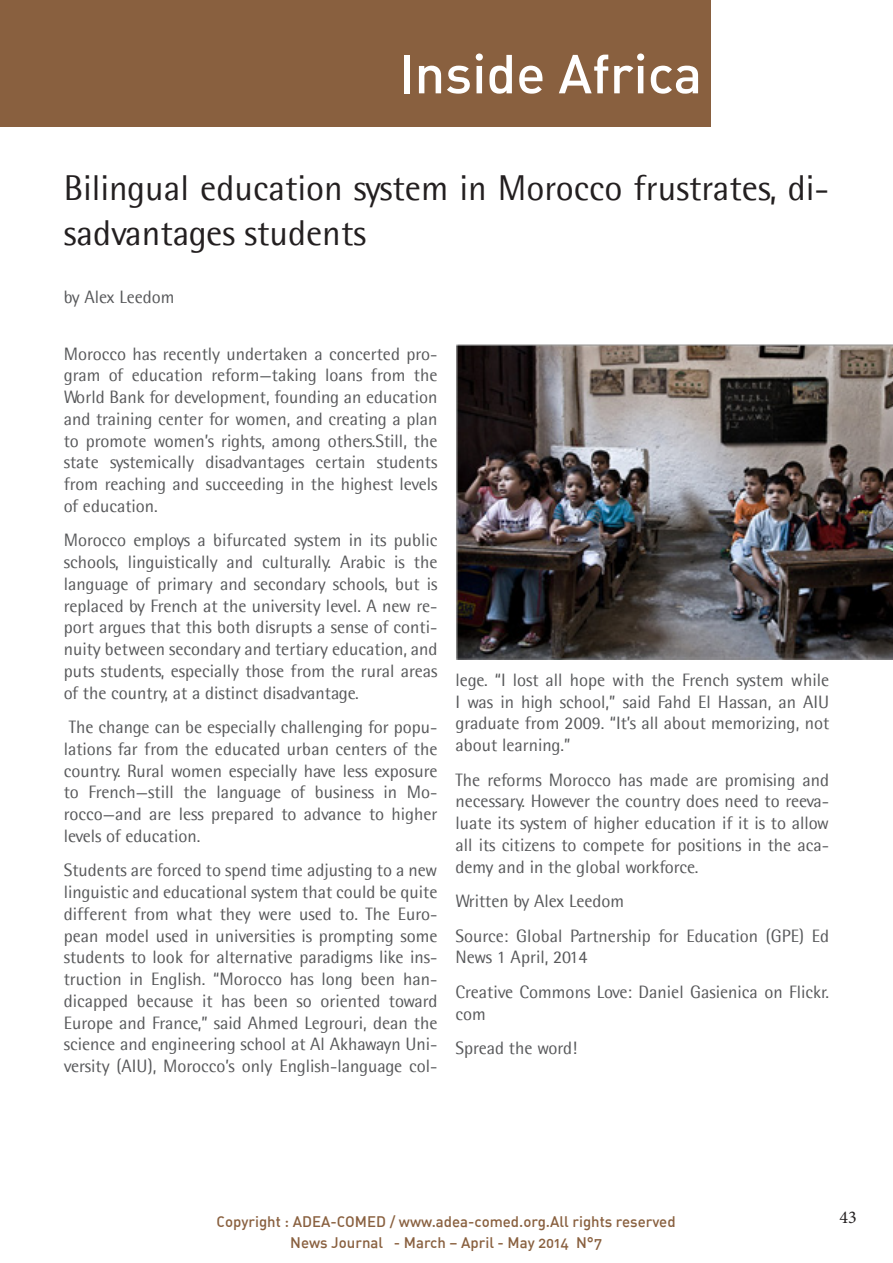
<style>
.page{position:relative;width:893px;height:1263px;background:#fff}
.page>*{position:absolute;margin:0;border:0;box-sizing:border-box;transform-origin:0 0}
.t1{font:54px "DIN Medium Alternate";color:#fff}
.t2{font:36px/45px "Agfa Rotis Semisans";color:#231f20}
.t3{font:18px/21.8px "Agfa Rotis Semisans";color:#57585a;text-align:justify}
.t4{font:18px "Minion Pro";color:#231f20}
.t5{font:15px "DIN Medium Alternate";color:#89603f}
</style>
<div class="page">
<div style="left:0;top:0;width:710px;height:126px;background:#89603f"></div>
<img style="left:457px;top:344px;width:436px;height:315px">
<h1 class="t1" style="left:399px;top:39px;width:305px">Inside Africa</h1>
<h2 class="t2" style="left:64px;top:165px;width:767px">Bilingual education system in Morocco frustrates, di&shy;sadvantages students</h2>
<p class="t3" style="left:64px;top:286px;width:112px">by Alex Leedom</p>
<p class="t3" style="left:64px;top:342px;width:375px">Morocco has recently undertaken a concerted pro&shy;gram of education reform—taking loans from the World Bank for development, founding an education and training center for women, and creating a plan to promote women’s rights, among others.Still, the state systemically disadvantages certain students from reaching and succeeding in the highest levels of education.</p>
<p class="t3" style="left:64px;top:529px;width:375px">Morocco employs a bifurcated system in its public schools, linguistically and culturally. Arabic is the language of primary and secondary schools, but is replaced by French at the university level. A new re&shy;port argues that this both disrupts a sense of conti&shy;nuity between secondary and tertiary education, and puts students, especially those from the rural areas of the country, at a distinct disadvantage.</p>
<p class="t3" style="left:64px;top:716px;width:375px">The change can be especially challenging for popu&shy;lations far from the educated urban centers of the country. Rural women especially have less exposure to French—still the language of business in Mo&shy;rocco—and are less prepared to advance to higher levels of education.</p>
<p class="t3" style="left:64px;top:859px;width:375px">Students are forced to spend time adjusting to a new linguistic and educational system that could be quite different from what they were used to. The Euro&shy;pean model used in universities is prompting some students to look for alternative paradigms like ins&shy;truction in English. “Morocco has long been han&shy;dicapped because it has been so oriented toward Europe and France,” said Ahmed Legrouri, dean the science and engineering school at Al Akhawayn Uni&shy;versity (AIU), Morocco’s only English-language col-</p>
<p class="t3" style="left:455px;top:669px;width:375px">lege. “I lost all hope with the French system while I was in high school,” said Fahd El Hassan, an AIU graduate from 2009. “It’s all about memorizing, not about learning.”</p>
<p class="t3" style="left:455px;top:768px;width:375px">The reforms Morocco has made are promising and necessary. However the country does need to reeva&shy;luate its system of higher education if it is to allow all its citizens to compete for positions in the aca&shy;demy and in the global workforce.</p>
<p class="t3" style="left:455px;top:883px;width:375px;line-height:34.5px">Written by Alex Leedom<br>Source: Global Partnership for Education (GPE) Ed</p>
<p class="t3" style="left:455px;top:940px;width:375px;line-height:34.5px">News 1 April, 2014<br>Creative Commons Love: Daniel Gasienica on Flickr.</p>
<p class="t3" style="left:455px;top:996px;width:123px;line-height:34.5px">com<br>Spread the word!</p>
<p class="t5" style="left:216px;top:1212px;width:461px">Copyright : ADEA-COMED / www.adea-comed.org.All rights reserved</p>
<p class="t4" style="left:839px;top:1205px;width:19px">43</p>
<p class="t5" style="left:290px;top:1233px;width:313px">News Journal - March – April - May 2014 N°7</p>
</div>
